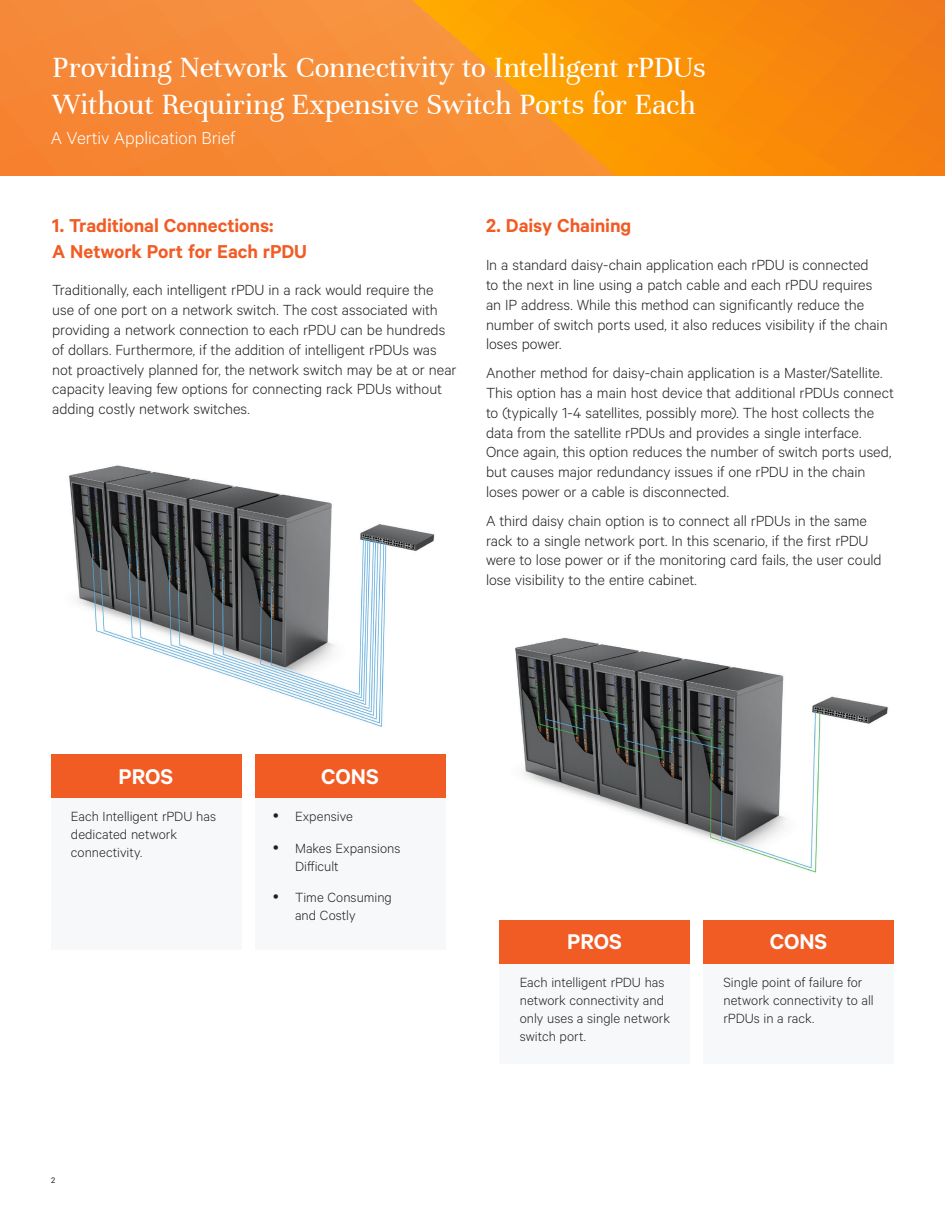
<style>
.page{position:relative;width:945px;height:1215px;background:#fff}
.page>*{position:absolute;margin:0;border:0;box-sizing:border-box;transform-origin:0 0}
.Vertiv_Header_Title{font:31.5px/37.8px "Unna";letter-spacing:-.01em;color:#fff}
.Orange_Box_Heading{font:600 24px "Calibre";color:#fff}
.Vertiv_Orange_Main_H{font:600 21px/25.2px "Calibre";letter-spacing:-.005em;color:#f15b24}
.Vertiv_Header_Subtit{font:300 19.5px "Calibre";color:#fff}
.Vertiv_Body_Text{font:300 16.5px/19.8px "Calibre";color:#231f20}
.Gray_Column_Body_Tex{font:300 15px/18px "Calibre";color:#231f20}
.t1{font:9px "Calibre";color:#231f20}
</style>
<div class="page">
<svg style="left:0;top:0;width:945px;height:176px;background:#f78c22"></svg>
<div style="left:51px;top:798px;width:191px;height:151px;background:#f7f8f9"></div>
<div style="left:500px;top:963px;width:190px;height:101px;background:#f7f8f9"></div>
<div style="left:255px;top:798px;width:191px;height:151px;background:#f7f8f9"></div>
<div style="left:703px;top:963px;width:191px;height:101px;background:#f7f8f9"></div>
<img style="left:69px;top:465px;width:366px;height:262px">
<img style="left:515px;top:638px;width:373px;height:235px">
<div style="left:51px;top:754px;width:191px;height:44px;background:#f15b24"></div>
<div style="left:500px;top:920px;width:190px;height:43px;background:#f15b24"></div>
<div style="left:255px;top:754px;width:191px;height:44px;background:#f15b24"></div>
<div style="left:703px;top:920px;width:191px;height:43px;background:#f15b24"></div>
<p class="Vertiv_Header_Title" style="left:52px;top:48px;width:655px">Providing Network Connectivity to Intelligent rPDUs<br>Without Requiring Expensive Switch Ports for Each</p>
<p class="Vertiv_Header_Subtit" style="left:51px;top:126px;width:186px">A Vertiv Application Brief</p>
<p class="Vertiv_Orange_Main_H" style="left:52px;top:213px;width:256px">1. Traditional Connections:<br>A Network Port for Each rPDU</p>
<p class="Vertiv_Body_Text" style="left:52px;top:280px;width:406px">Traditionally, each intelligent rPDU in a rack would require the use of one port on a network switch. The cost associated with providing a network connection to each rPDU can be hundreds of dollars. Furthermore, if the addition of intelligent rPDUs was not proactively planned for, the network switch may be at or near capacity leaving few options for connecting rack PDUs without adding costly network switches.</p>
<p class="Vertiv_Orange_Main_H" style="left:486px;top:213px;width:147px">2. Daisy Chaining</p>
<p class="Vertiv_Body_Text" style="left:486px;top:254px;width:403px">In a standard daisy-chain application each rPDU is connected<br>to the next in line using a patch cable and each rPDU requires an IP address. While this method can significantly reduce the number of switch ports used, it also reduces visibility if the chain loses power.</p>
<p class="Vertiv_Body_Text" style="left:486px;top:362px;width:410px">Another method for daisy-chain application is a Master/Satellite.<br>This option has a main host device that additional rPDUs connect to (typically 1-4 satellites, possibly more). The host collects the data from the satellite rPDUs and provides a single interface.<br>Once again, this option reduces the number of switch ports used, but causes major redundancy issues if one rPDU in the chain loses power or a cable is disconnected.</p>
<p class="Vertiv_Body_Text" style="left:486px;top:510px;width:397px">A third daisy chain option is to connect all rPDUs in the same rack to a single network port. In this scenario, if the first rPDU were to lose power or if the monitoring card fails, the user could lose visibility to the entire cabinet.</p>
<p class="Orange_Box_Heading" style="left:118px;top:762px;width:56px">PROS</p>
<p class="Gray_Column_Body_Tex" style="left:71px;top:807px;width:147px">Each Intelligent rPDU has dedicated network connectivity.</p>
<p class="Orange_Box_Heading" style="left:321px;top:762px;width:59px">CONS</p>
<p class="Gray_Column_Body_Tex" style="left:295px;top:807px;width:59px">Expensive</p>
<p class="Gray_Column_Body_Tex" style="left:295px;top:839px;width:107px">Makes Expansions<br>Difficult</p>
<p class="Gray_Column_Body_Tex" style="left:295px;top:888px;width:98px">Time Consuming and Costly</p>
<p class="t1" style="left:51px;top:1175px;width:6px">2</p>
<p class="Orange_Box_Heading" style="left:567px;top:928px;width:56px">PROS</p>
<p class="Gray_Column_Body_Tex" style="left:520px;top:972px;width:152px">Each intelligent rPDU has network connectivity and only uses a single network switch port.</p>
<p class="Orange_Box_Heading" style="left:770px;top:928px;width:59px">CONS</p>
<p class="Gray_Column_Body_Tex" style="left:724px;top:972px;width:152px">Single point of failure for network connectivity to all rPDUs in a rack.</p>
</div>
